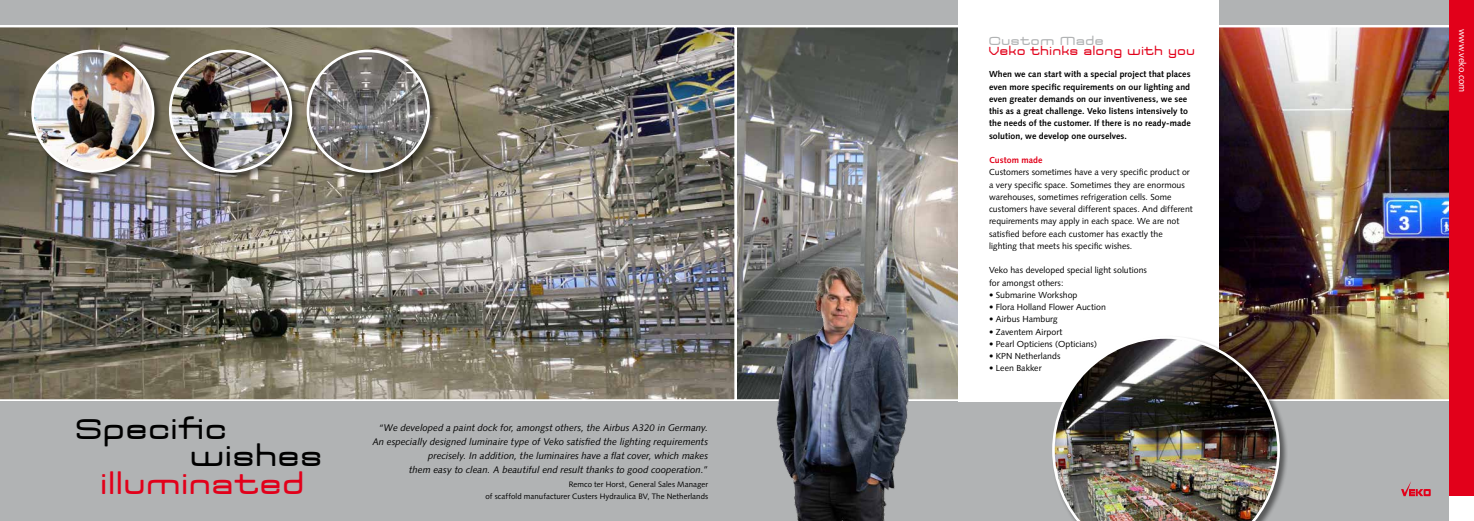
<style>
.page{position:relative;width:1474px;height:521px;background:#fff}
.page>*{position:absolute;margin:0;border:0;box-sizing:border-box;transform-origin:0 0}
.t1{font:34.04px/27.6px "Televisio";letter-spacing:-.01em;color:#000}
.t2{font:34.04px "Televisio";letter-spacing:-.005em;color:#e2001a}
.t3{font:14px "Televisio";letter-spacing:.005em;color:#e2001a;scale:.95 1}
.t4{font:14px "Televisio";letter-spacing:.005em;color:#b1b3b4}
.t5{font:italic 9.62px/14px "Syntax";letter-spacing:-.005em;color:#000;text-align:right}
.t6{font:9.62px "Syntax";letter-spacing:-.005em;color:#fff}
.t7{font:8.75px/12.2px "Syntax";color:#000}
.t8{font:700 8.75px/12.2px "Syntax";letter-spacing:.005em;color:#000}
.t9{font:700 8.75px "Syntax";letter-spacing:.005em;color:#e2001a}
.t10{font:7.88px/12.2px "Syntax";letter-spacing:.005em;color:#000;text-align:right}
</style>
<div class="page">
<img style="left:737px;top:29px;width:220px;height:369px">
<img style="left:0;top:27px;width:737px;height:375px">
<div style="left:30px;top:48px;width:133px;height:133px;background:#000;opacity:.5"></div>
<img style="left:33px;top:51px;width:120px;height:120px">
<div style="left:31px;top:50px;width:123px;height:123px;border:3px solid #fff;border-radius:50%"></div>
<div style="left:305px;top:48px;width:133px;height:133px;background:#000;opacity:.5"></div>
<img style="left:308px;top:51px;width:120px;height:120px;border-radius:60px">
<div style="left:307px;top:50px;width:123px;height:123px;border:3px solid #fff;border-radius:50%"></div>
<div style="left:168px;top:48px;width:132px;height:133px;background:#000;opacity:.5"></div>
<img style="left:170px;top:51px;width:121px;height:120px">
<div style="left:169px;top:50px;width:123px;height:123px;border:3px solid #fff;border-radius:50%"></div>
<img style="left:1219px;top:29px;width:230px;height:369px">
<div style="left:0;top:0;width:957px;height:25px;background:#b1b3b4"></div>
<div style="left:0;top:402px;width:1218px;height:119px;background:#b1b3b4"></div>
<div style="left:1218px;top:402px;width:231px;height:119px;background:#b1b3b4"></div>
<div style="left:1218px;top:0;width:231px;height:25px;background:#b1b3b4"></div>
<div style="left:1449px;top:0;width:24px;height:521px;background:#e2001a"></div>
<svg style="left:1401px;top:481px;width:29px;height:15px"></svg>
<div style="left:1449px;top:496px;width:24px;height:25px;background:#fff"></div>
<img style="left:771px;top:260px;width:151px;height:261px">
<div style="left:1050px;top:335px;width:238px;height:186px;background:#000;opacity:.5"></div>
<img style="left:1052px;top:336px;width:227px;height:185px">
<h1 class="t1" style="left:189px;top:415px;width:135px;text-indent:-115px">Specific wishes</h1>
<h1 class="t2" style="left:100px;top:465px;width:206px">illuminated</h1>
<p class="t5" style="left:372px;top:421px;width:337px">“We developed a paint dock for, amongst others, the Airbus A320 in Germany.<br>An especially designed luminaire type of Veko satisfied the lighting requirements precisely. In addition, the luminaires have a flat cover, which makes<br>them easy to clean. A beautiful end result thanks to good cooperation.”</p>
<p class="t10" style="left:485px;top:478px;width:224px">Remco ter Horst, General Sales Manager<br>of scaffold manufacturer Custers Hydraulica BV, The Netherlands</p>
<h2 class="t4" style="left:988px;top:33px;width:117px">Custom Made</h2>
<h2 class="t3" style="left:988px;top:44px;width:219px">Veko thinks along with you</h2>
<p class="t8" style="left:989px;top:68px;width:203px">When we can start with a special project that places even more specific requirements on our lighting and even greater demands on our inventiveness, we see this as a great challenge. Veko listens intensively to the needs of the customer. If there is no ready-made solution, we develop one ourselves.</p>
<p class="t9" style="left:989px;top:155px;width:55px">Custom made</p>
<p class="t7" style="left:989px;top:166px;width:205px">Customers sometimes have a very specific product or a very specific space. Sometimes they are enormous warehouses, sometimes refrigeration cells. Some customers have several different spaces. And different requirements may apply in each space. We are not satisfied before each customer has exactly the lighting that meets his specific wishes.</p>
<p class="t7" style="left:989px;top:264px;width:159px">Veko has developed special light solutions for amongst others:</p>
<p class="t7" style="left:989px;top:289px;width:90px">• Submarine Workshop</p>
<p class="t7" style="left:989px;top:301px;width:118px">• Flora Holland Flower Auction</p>
<p class="t7" style="left:989px;top:313px;width:70px">• Airbus Hamburg</p>
<p class="t7" style="left:989px;top:325px;width:75px">• Zaventem Airport</p>
<p class="t7" style="left:989px;top:338px;width:109px">• Pearl Opticiens (Opticians)</p>
<p class="t7" style="left:989px;top:350px;width:73px">• KPN Netherlands</p>
<p class="t7" style="left:989px;top:362px;width:54px">• Leen Bakker</p>
<p class="t6" style="left:1467px;top:29px;width:65px;rotate:90deg">www.veko.com</p>
</div>
